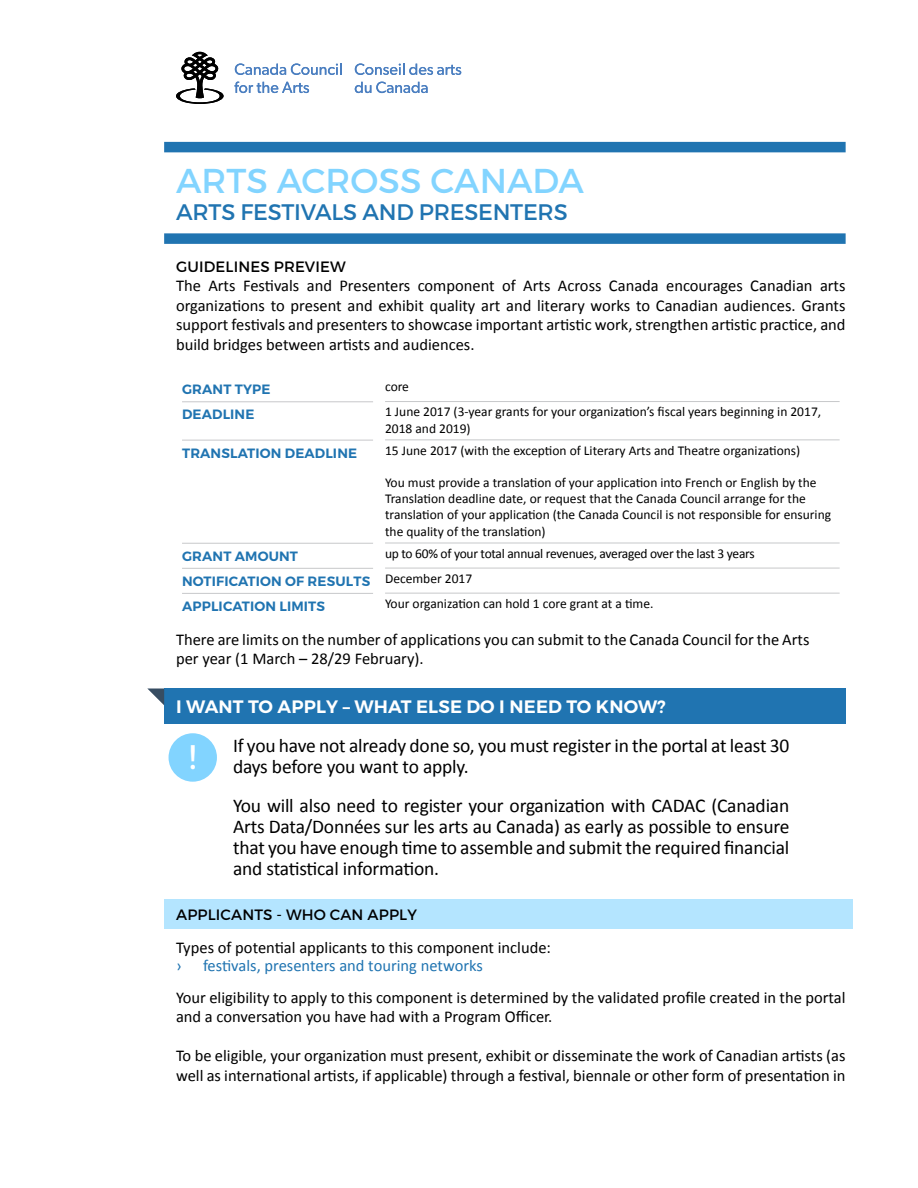
<style>
.page{position:relative;width:918px;height:1188px;background:#fff}
.page>*{position:absolute;margin:0;border:0;box-sizing:border-box;transform-origin:0 0}
.t1{font:34.5px "Montserrat";color:#82d4ff}
.t2{font:34.5px "Montserrat";color:#fff}
.t3{font:22.5px "Montserrat";letter-spacing:-.01em;color:#2074b1}
.t4{font:19.5px/21px "Calibri";letter-spacing:-.01em;color:#000}
.t5{font:600 18px "Montserrat";letter-spacing:.01em;color:#fff}
.t6{font:16.5px/19.5px "Calibri";color:#000}
.t7{font:16.5px "Calibri";color:#2074b1}
.t8{font:15px "Montserrat";letter-spacing:.01em;color:#000}
.t9{font:13.5px/16.2px "Calibri";color:#000}
.t10{font:600 13.5px/25px "Montserrat";letter-spacing:.01em;color:#2074b1}
.t11{font:13.5px "Calibri";letter-spacing:-.02em;color:#000}
</style>
<div class="page">
<div style="left:164px;top:142px;width:682px;height:10px;background:#2074b1"></div>
<div style="left:164px;top:233px;width:682px;height:11px;background:#2074b1"></div>
<div style="left:164px;top:688px;width:682px;height:36px;background:#2074b1"></div>
<div style="left:164px;top:899px;width:688px;height:29px;background:#b4e5ff"></div>
<hr style="left:182px;top:402px;width:191px;height:1px;background:#c7c8ca">
<hr style="left:385px;top:401px;width:455px;height:1px;background:#c7c8ca">
<hr style="left:182px;top:440px;width:191px;height:1px;background:#c7c8ca">
<hr style="left:385px;top:440px;width:455px;height:1px;background:#c7c8ca">
<hr style="left:182px;top:543px;width:191px;height:1px;background:#c7c8ca">
<hr style="left:385px;top:543px;width:455px;height:1px;background:#c7c8ca">
<hr style="left:182px;top:568px;width:191px;height:1px;background:#c7c8ca">
<hr style="left:385px;top:568px;width:455px;height:1px;background:#c7c8ca">
<hr style="left:182px;top:593px;width:191px;height:1px;background:#c7c8ca">
<hr style="left:385px;top:593px;width:455px;height:1px;background:#c7c8ca">
<svg style="left:355px;top:63px;width:106px;height:12px"></svg>
<svg style="left:355px;top:82px;width:73px;height:11px"></svg>
<svg style="left:235px;top:63px;width:107px;height:12px"></svg>
<svg style="left:234px;top:82px;width:75px;height:11px"></svg>
<svg style="left:176px;top:52px;width:48px;height:52px"></svg>
<div style="left:169px;top:733px;width:48px;height:49px;background:#82d4ff;border-radius:50%"></div>
<svg style="left:148px;top:689px;width:16px;height:16px"></svg>
<h1 class="t1" style="left:176px;top:159px;width:410px">ARTS ACROSS CANADA</h1>
<h2 class="t3" style="left:176px;top:198px;width:393px">ARTS FESTIVALS AND PRESENTERS</h2>
<p class="t8" style="left:176px;top:257px;width:171px">GUIDELINES PREVIEW</p>
<p class="t6" style="left:176px;top:276px;width:671px;text-align:justify">The Arts Festivals and Presenters component of Arts Across Canada encourages Canadian arts organizations to present and exhibit quality art and literary works to Canadian audiences. Grants support festivals and presenters to showcase important artistic work, strengthen artistic practice, and build bridges between artists and audiences.</p>
<p class="t10" style="left:182px;top:377px;width:90px">GRANT TYPE</p>
<p class="t9" style="left:385px;top:379px;width:25px">core</p>
<p class="t10" style="left:182px;top:402px;width:74px">DEADLINE</p>
<p class="t9" style="left:385px;top:404px;width:438px">1 June 2017 (3-year grants for your organization’s fiscal years beginning in 2017,<br>2018 and 2019)</p>
<p class="t10" style="left:182px;top:440px;width:177px">TRANSLATION DEADLINE</p>
<p class="t9" style="left:385px;top:442px;width:417px">15 June 2017 (with the exception of Literary Arts and Theatre organizations)</p>
<p class="t9" style="left:385px;top:475px;width:448px">You must provide a translation of your application into French or English by the Translation deadline date, or request that the Canada Council arrange for the translation of your application (the Canada Council is not responsible for ensuring the quality of the translation)</p>
<p class="t10" style="left:182px;top:544px;width:117px">GRANT AMOUNT</p>
<p class="t11" style="left:385px;top:545px;width:371px">up to 60% of your total annual revenues, averaged over the last 3 years</p>
<p class="t10" style="left:182px;top:569px;width:292px">NOTIFICATION OF RESULTS <sup>December</sup> <sup>2017<br></sup>APPLICATION LIMITS</p>
<p class="t9" style="left:385px;top:595px;width:270px">Your organization can hold 1 core grant at a time.</p>
<p class="t6" style="left:176px;top:629px;width:635px">There are limits on the number of applications you can submit to the Canada Council for the Arts per year (1 March – 28/29 February).</p>
<p class="t5" style="left:176px;top:695px;width:491px">I WANT TO APPLY – WHAT ELSE DO I NEED TO KNOW?</p>
<p class="t4" style="left:233px;top:735px;width:558px">If you have not already done so, you must register in the portal at least 30 days before you want to apply.</p>
<p class="t4" style="left:233px;top:795px;width:558px;text-align:justify">You will also need to register your organization with CADAC (Canadian Arts Data/Données sur les arts au Canada) as early as possible to ensure that you have enough time to assemble and submit the required financial and statistical information.</p>
<p class="t8" style="left:176px;top:906px;width:242px">APPLICANTS - WHO CAN APPLY</p>
<p class="t6" style="left:176px;top:938px;width:377px">Types of potential applicants to this component include:</p>
<p class="t7" style="left:176px;top:955px;width:7px">›</p>
<p class="t7" style="left:203px;top:955px;width:281px">festivals, presenters and touring networks</p>
<p class="t6" style="left:176px;top:988px;width:671px">Your eligibility to apply to this component is determined by the validated profile created in the portal and a conversation you have had with a Program Officer.</p>
<p class="t6" style="left:176px;top:1046px;width:671px">To be eligible, your organization must present, exhibit or disseminate the work of Canadian artists (as well as international artists, if applicable) through a festival, biennale or other form of presentation in</p>
<h1 class="t2" style="left:189px;top:736px;width:9px">!</h1>
</div>
